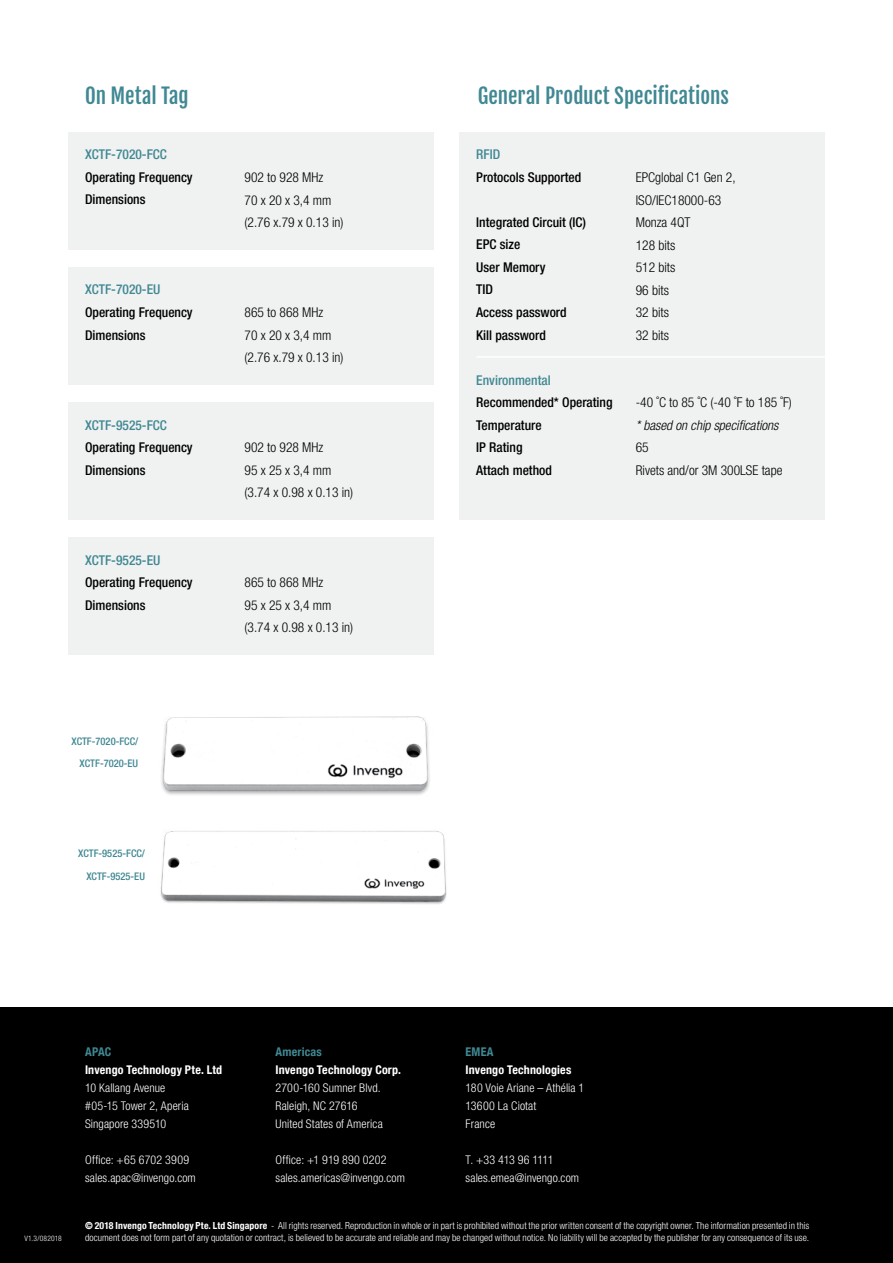
<style>
.page{position:relative;width:893px;height:1263px;background:#fff}
.page>*{position:absolute;margin:0;border:0;box-sizing:border-box;transform-origin:0 0}
.t1{font:21px "Fjalla One";letter-spacing:-.005em;color:#408893}
.t2{font:300 condensed 13.5px/22.5px "Helvetica Neue LT Com";color:#000}
.t3{font:500 condensed 13.5px/22.5px "Helvetica Neue LT Com";color:#000}
.t4{font:500 condensed 13.5px "Helvetica Neue LT Com";color:#408893}
.t5{font:italic 300 condensed 13.5px "Helvetica Neue LT Com";color:#000}
.t6{font:300 condensed 12px/18px "Helvetica Neue LT Com";letter-spacing:.01em;color:#fff}
.t7{font:700 condensed 12px "Helvetica Neue LT Com";letter-spacing:.015em;color:#fff}
.t8{font:700 condensed 12px "Helvetica Neue LT Com";letter-spacing:.015em;color:#408893}
.t9{font:500 condensed 10.5px/22.5px "Helvetica Neue LT Com";color:#408893;text-align:right}
.t10{font:300 condensed 9.75px "Helvetica Neue LT Com";letter-spacing:.01em;color:#fff}
.t11{font:300 condensed 7.5px "Helvetica Neue LT Com";letter-spacing:.025em;color:#fff}
.s1{font-weight:700}
</style>
<div class="page">
<div style="left:0;top:1008px;width:893px;height:255px;background:#000"></div>
<div style="left:68px;top:132px;width:366px;height:117px;background:#f0f1f1"></div>
<div style="left:68px;top:267px;width:366px;height:117px;background:#f0f1f1"></div>
<div style="left:68px;top:402px;width:366px;height:117px;background:#f0f1f1"></div>
<div style="left:68px;top:537px;width:366px;height:117px;background:#f0f1f1"></div>
<div style="left:459px;top:132px;width:366px;height:387px;background:#f0f1f1"></div>
<hr style="left:476px;top:356px;width:349px;height:2px;background:#fff">
<img style="left:160px;top:830px;width:287px;height:74px">
<img style="left:161px;top:716px;width:269px;height:79px">
<h1 class="t1" style="left:85px;top:82px;width:105px">On Metal Tag</h1>
<h2 class="t4" style="left:85px;top:147px;width:83px">XCTF-7020-FCC</h2>
<h2 class="t3" style="left:85px;top:166px;width:109px">Operating Frequency<br>Dimensions</h2>
<h2 class="t4" style="left:85px;top:282px;width:77px">XCTF-7020-EU</h2>
<h2 class="t3" style="left:85px;top:301px;width:109px">Operating Frequency<br>Dimensions</h2>
<h2 class="t4" style="left:85px;top:417px;width:83px">XCTF-9525-FCC</h2>
<h2 class="t3" style="left:85px;top:436px;width:109px">Operating Frequency<br>Dimensions</h2>
<h2 class="t4" style="left:85px;top:552px;width:77px">XCTF-9525-EU</h2>
<h2 class="t3" style="left:85px;top:571px;width:109px">Operating Frequency<br>Dimensions</h2>
<p class="t9" style="left:71px;top:729px;width:68px">XCTF-7020-FCC/<br>XCTF-7020-EU</p>
<p class="t9" style="left:78px;top:842px;width:68px">XCTF-9525-FCC/<br>XCTF-9525-EU</p>
<h2 class="t2" style="left:245px;top:166px;width:100px">902 to 928 MHz<br>70 x 20 x 3,4 mm (2.76 x.79 x 0.13 in)</h2>
<h2 class="t2" style="left:245px;top:301px;width:100px">865 to 868 MHz<br>70 x 20 x 3,4 mm (2.76 x.79 x 0.13 in)</h2>
<h2 class="t2" style="left:245px;top:436px;width:110px">902 to 928 MHz<br>95 x 25 x 3,4 mm (3.74 x 0.98 x 0.13 in)</h2>
<h2 class="t2" style="left:245px;top:571px;width:110px">865 to 868 MHz<br>95 x 25 x 3,4 mm (3.74 x 0.98 x 0.13 in)</h2>
<h1 class="t1" style="left:478px;top:82px;width:253px">General Product Specifications</h1>
<h2 class="t4" style="left:476px;top:147px;width:26px">RFID</h2>
<h2 class="t3" style="left:476px;top:166px;width:106px">Protocols Supported</h2>
<h2 class="t3" style="left:476px;top:211px;width:111px">Integrated Circuit (IC)<br>EPC size<br>User Memory<br>TID<br>Access password<br>Kill password</h2>
<h2 class="t4" style="left:476px;top:372px;width:76px">Environmental</h2>
<h2 class="t3" style="left:476px;top:391px;width:138px">Recommended* Operating<br>Temperature<br>IP Rating<br>Attach method</h2>
<h2 class="t2" style="left:636px;top:166px;width:101px">EPCglobal C1 Gen 2,<br>ISO/IEC18000-63<br>Monza 4QT<br>128 bits<br>512 bits<br>96 bits<br>32 bits<br>32 bits</h2>
<h2 class="t2" style="left:636px;top:391px;width:158px">-40 ˚C to 85 ˚C (-40 ˚F to 185 ˚F)</h2>
<h2 class="t5" style="left:636px;top:417px;width:144px">* based on chip specifications</h2>
<h2 class="t2" style="left:636px;top:436px;width:148px">65<br>Rivets and/or 3M 300LSE tape</h2>
<p class="t8" style="left:85px;top:1045px;width:28px">APAC</p>
<p class="t7" style="left:85px;top:1063px;width:139px">Invengo Technology Pte. Ltd</p>
<p class="t6" style="left:85px;top:1079px;width:105px">10 Kallang Avenue #05-15 Tower 2, Aperia<br>Singapore 339510</p>
<p class="t6" style="left:85px;top:1151px;width:112px">Office: +65 6702 3909 sales.apac@invengo.com</p>
<p class="t8" style="left:276px;top:1045px;width:48px">Americas</p>
<p class="t7" style="left:276px;top:1063px;width:127px">Invengo Technology Corp.</p>
<p class="t6" style="left:276px;top:1079px;width:109px">2700-160 Sumner Blvd.<br>Raleigh, NC 27616<br>United States of America</p>
<p class="t6" style="left:276px;top:1151px;width:131px">Office: +1 919 890 0202 sales.americas@invengo.com</p>
<p class="t8" style="left:466px;top:1045px;width:29px">EMEA</p>
<p class="t7" style="left:466px;top:1063px;width:107px">Invengo Technologies</p>
<p class="t6" style="left:466px;top:1079px;width:120px">180 Voie Ariane – Athélia 1<br>13600 La Ciotat<br>France</p>
<p class="t6" style="left:466px;top:1151px;width:115px">T. +33 413 96 1111 sales.emea@invengo.com</p>
<p class="t10" style="left:85px;top:1219px;width:726px"><span class="s1">© 2018 Invengo Technology Pte. Ltd Singapore</span> - All rights reserved. Reproduction in whole or in part is prohibited without the prior written consent of the copyright owner. The information presented in this</p>
<p class="t11" style="left:25px;top:1233px;width:39px">V1.3/082018</p>
<p class="t10" style="left:85px;top:1231px;width:726px">document does not form part of any quotation or contract, is believed to be accurate and reliable and may be changed without notice. No liability will be accepted by the publisher for any consequence of its use.</p>
</div>
